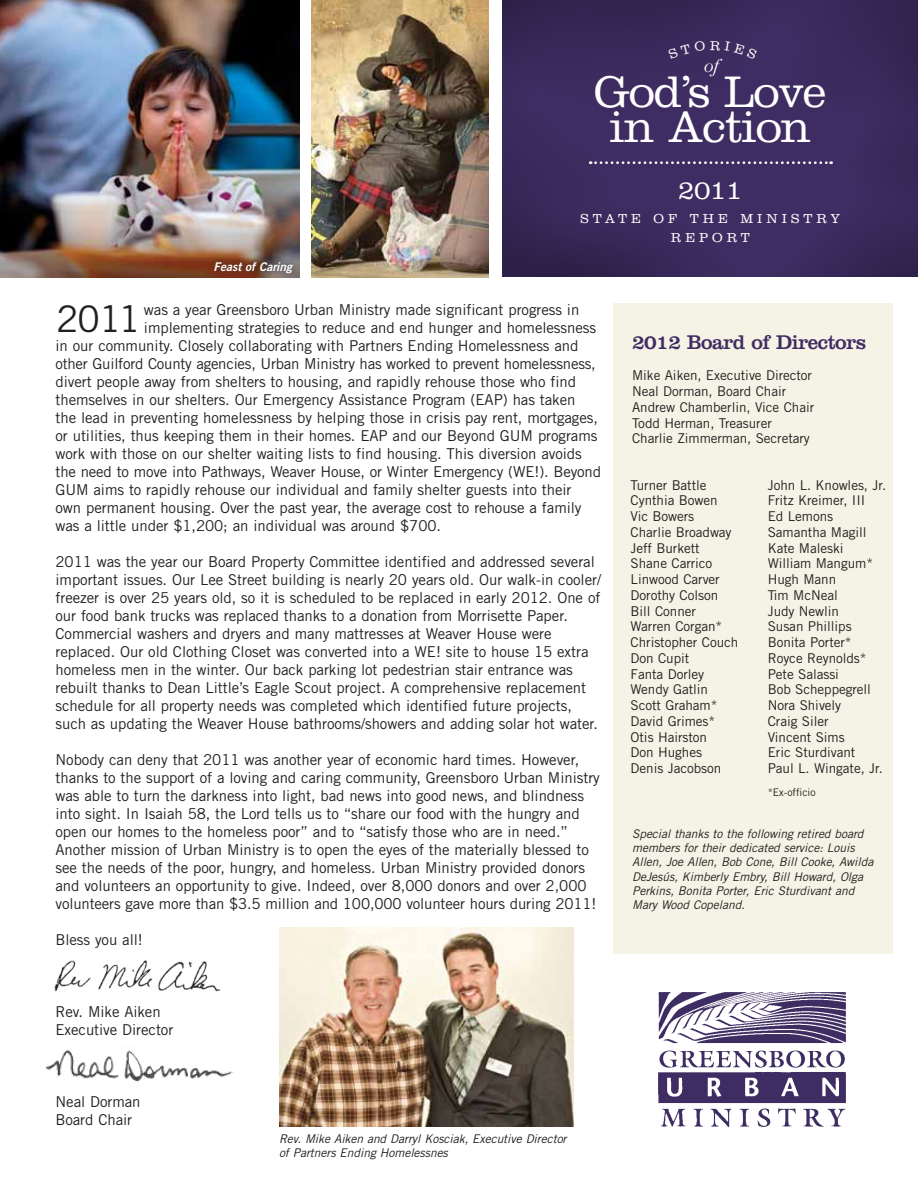
<style>
.page{position:relative;width:918px;height:1188px;background:#fff}
.page>*{position:absolute;margin:0;border:0;box-sizing:border-box;transform-origin:0 0}
.t1{font:300 45.9px/35.1px "Clarendon";letter-spacing:-.02em;color:#fff;text-align:center}
.t2{font:36.75px "Trade Gothic";color:#231f20}
.t3{font:300 27px "Clarendon";color:#fff}
.t4{font:20.7px "Clarendon";letter-spacing:-.025em;color:#3e2d62}
.t5{font:italic 300 18.9px "Garamond";color:#fff}
.t6{font:15px/18px "Trade Gothic";letter-spacing:-.005em;color:#231f20}
.t7{font:13.5px/15.8px "Trade Gothic";letter-spacing:-.005em;color:#231f20}
.t8{font:300 13.5px/18.9px "Clarendon";letter-spacing:.3em;color:#fff;text-align:center}
.t9{font:italic 12px/14.2px "Trade Gothic";letter-spacing:-.005em;color:#231f20}
.t10{font:italic 12px "Trade Gothic Bold Two";letter-spacing:-.005em;color:#fff}
.t11{font:10.5px "Trade Gothic";letter-spacing:-.005em;color:#231f20}
</style>
<div class="page">
<img style="left:0;top:0;width:299px;height:278px">
<div style="left:613px;top:303px;width:280px;height:651px;background:#f5f3e5"></div>
<img style="left:502px;top:0;width:416px;height:277px">
<svg style="left:590px;top:161px;width:242px;height:3px"></svg>
<div style="left:207px;top:254px;width:94px;height:26px;background:#231f20;opacity:.75"></div>
<img style="left:54px;top:960px;width:167px;height:32px">
<img style="left:46px;top:1046px;width:188px;height:36px">
<img style="left:280px;top:928px;width:294px;height:198px">
<img style="left:312px;top:0;width:177px;height:278px">
<img style="left:658px;top:992px;width:188px;height:135px">
<div style="left:668px;top:41px;width:90px;height:18px;background:#3c2b5f"></div>
<p class="t10" style="left:214px;top:259px;width:80px">Feast of Caring</p>
<p class="t5" style="left:703px;top:56px;width:17px">of</p>
<h1 class="t1" style="left:595px;top:74px;width:233px">God’s Love in Action</h1>
<h3 class="t3" style="left:678px;top:174px;width:66px">2011</h3>
<p class="t8" style="left:581px;top:209px;width:261px">STATE OF THE MINISTRY<br>REPORT</p>
<p class="t6" style="left:144px;top:300px;width:437px">was a year Greensboro Urban Ministry made significant progress in</p>
<p class="t6" style="left:144px;top:318px;width:454px">implementing strategies to reduce and end hunger and homelessness</p>
<p class="t6" style="left:56px;top:336px;width:525px">in our community. Closely collaborating with Partners Ending Homelessness and</p>
<p class="t6" style="left:56px;top:354px;width:542px">other Guilford County agencies, Urban Ministry has worked to prevent homelessness,</p>
<p class="t6" style="left:56px;top:372px;width:522px">divert people away from shelters to housing, and rapidly rehouse those who find</p>
<p class="t6" style="left:56px;top:390px;width:521px">themselves in our shelters. Our Emergency Assistance Program (EAP) has taken</p>
<p class="t6" style="left:56px;top:408px;width:544px">the lead in preventing homelessness by helping those in crisis pay rent, mortgages,</p>
<p class="t6" style="left:56px;top:426px;width:543px">or utilities, thus keeping them in their homes. EAP and our Beyond GUM programs</p>
<p class="t6" style="left:56px;top:444px;width:528px">work with those on our shelter waiting lists to find housing. This diversion avoids</p>
<p class="t6" style="left:56px;top:462px;width:547px">the need to move into Pathways, Weaver House, or Winter Emergency (WE!). Beyond</p>
<p class="t6" style="left:56px;top:480px;width:518px">GUM aims to rapidly rehouse our individual and family shelter guests into their</p>
<p class="t6" style="left:56px;top:498px;width:528px">own permanent housing. Over the past year, the average cost to rehouse a family</p>
<p class="t6" style="left:56px;top:516px;width:387px">was a little under $1,200; an individual was around $700.</p>
<p class="t6" style="left:56px;top:552px;width:547px">2011 was the year our Board Property Committee identified and addressed several important issues. Our Lee Street building is nearly 20 years old. Our walk-in cooler/ freezer is over 25 years old, so it is scheduled to be replaced in early 2012. One of our food bank trucks was replaced thanks to a donation from Morrisette Paper.<br>Commercial washers and dryers and many mattresses at Weaver House were replaced. Our old Clothing Closet was converted into a WE! site to house 15 extra homeless men in the winter. Our back parking lot pedestrian stair entrance was rebuilt thanks to Dean Little’s Eagle Scout project. A comprehensive replacement schedule for all property needs was completed which identified future projects, such as updating the Weaver House bathrooms/showers and adding solar hot water.</p>
<p class="t6" style="left:56px;top:750px;width:546px">Nobody can deny that 2011 was another year of economic hard times. However, thanks to the support of a loving and caring community, Greensboro Urban Ministry was able to turn the darkness into light, bad news into good news, and blindness into sight. In Isaiah 58, the Lord tells us to “share our food with the hungry and open our homes to the homeless poor” and to “satisfy those who are in need.” Another mission of Urban Ministry is to open the eyes of the materially blessed to see the needs of the poor, hungry, and homeless. Urban Ministry provided donors and volunteers an opportunity to give. Indeed, over 8,000 donors and over 2,000 volunteers gave more than $3.5 million and 100,000 volunteer hours during 2011!</p>
<p class="t6" style="left:56px;top:930px;width:89px">Bless you all!</p>
<h2 class="t2" style="left:56px;top:297px;width:86px">2011</h2>
<p class="t6" style="left:56px;top:1002px;width:119px">Rev. Mike Aiken<br>Executive Director</p>
<p class="t6" style="left:56px;top:1092px;width:87px">Neal Dorman<br>Board Chair</p>
<p class="t9" style="left:279px;top:1131px;width:289px">Rev. Mike Aiken and Darryl Kosciak, Executive Director of Partners Ending Homelessnes</p>
<h3 class="t4" style="left:632px;top:330px;width:235px">2012 Board of Directors</h3>
<p class="t7" style="left:632px;top:367px;width:184px">Mike Aiken, Executive Director<br>Neal Dorman, Board Chair<br>Andrew Chamberlin, Vice Chair<br>Todd Herman, Treasurer<br>Charlie Zimmerman, Secretary</p>
<p class="t7" style="left:631px;top:477px;width:109px">Turner Battle<br>Cynthia Bowen<br>Vic Bowers<br>Charlie Broadway<br>Jeff Burkett<br>Shane Carrico<br>Linwood Carver<br>Dorothy Colson<br>Bill Conner<br>Warren Corgan*<br>Christopher Couch<br>Don Cupit<br>Fanta Dorley<br>Wendy Gatlin<br>Scott Graham*<br>David Grimes*<br>Otis Hairston<br>Don Hughes<br>Denis Jacobson</p>
<p class="t7" style="left:768px;top:477px;width:120px">John L. Knowles, Jr.<br>Fritz Kreimer, III<br>Ed Lemons<br>Samantha Magill<br>Kate Maleski<br>William Mangum*<br>Hugh Mann<br>Tim McNeal<br>Judy Newlin<br>Susan Phillips<br>Bonita Porter*<br>Royce Reynolds*<br>Pete Salassi<br>Bob Scheppegrell<br>Nora Shively<br>Craig Siler<br>Vincent Sims<br>Eric Sturdivant<br>Paul L. Wingate, Jr.</p>
<p class="t11" style="left:768px;top:785px;width:49px">*Ex-officio</p>
<p class="t9" style="left:632px;top:826px;width:243px">Special thanks to the following retired board members for their dedicated service: Louis Allen, Joe Allen, Bob Cone, Bill Cooke, Awilda DeJesús, Kimberly Embry, Bill Howard, Olga Perkins, Bonita Porter, Eric Sturdivant and Mary Wood Copeland.</p>
</div>
